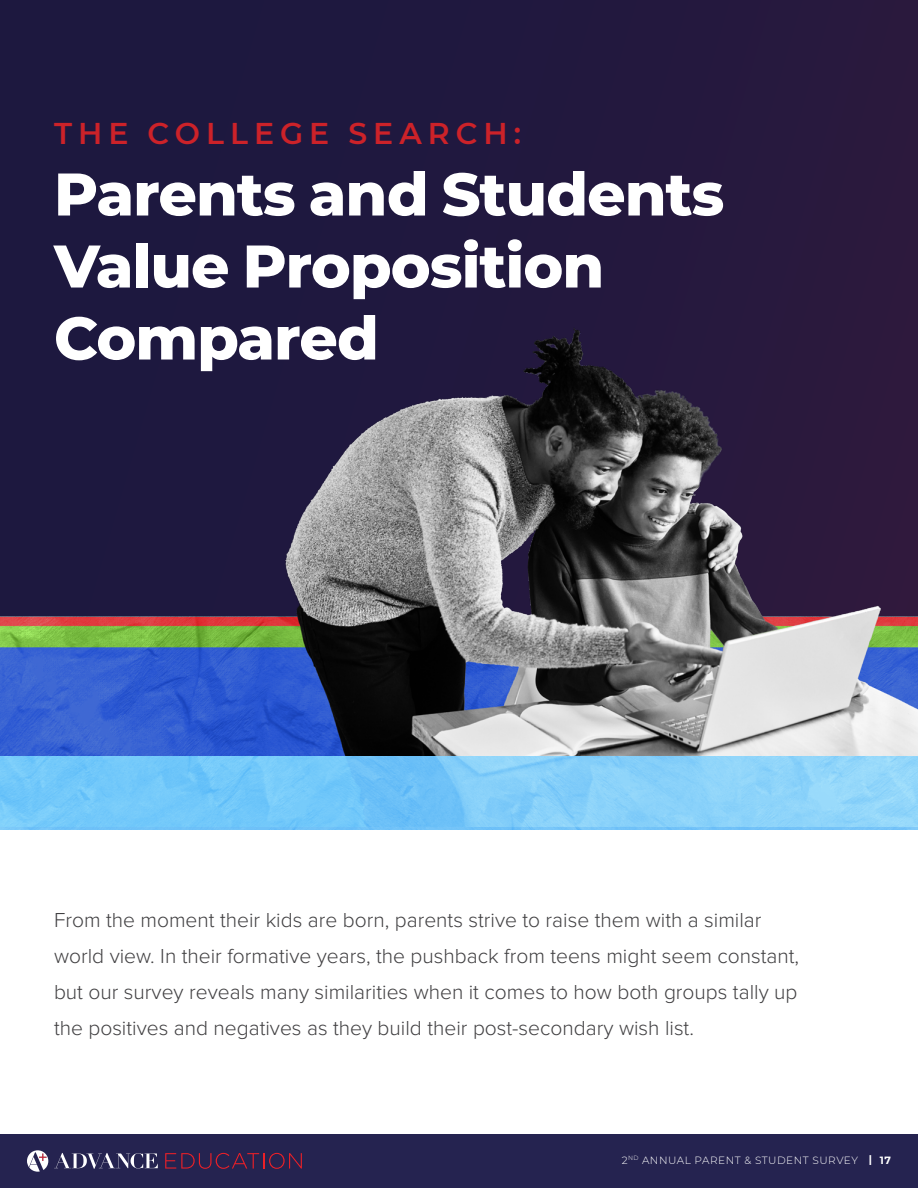
<style>
.page{position:relative;width:918px;height:1188px;background:#fff}
.page>*{position:absolute;margin:0;border:0;box-sizing:border-box;transform-origin:0 0}
.t1{font:800 60px/72px "Montserrat";letter-spacing:-.015em;color:#fff}
.t2{font:600 30px "Montserrat";letter-spacing:.2em;color:#cc2229}
.t3{font:300 21px/36px "Proxima Nova";color:#414042}
.t4{font:300 10.5px "Montserrat";letter-spacing:.05em;color:#fff}
.s1{font-weight:700}
</style>
<div class="page">
<div style="left:0;top:1134px;width:918px;height:54px;background:#252350"></div>
<svg style="left:27px;top:1150px;width:21px;height:22px"></svg>
<svg style="left:54px;top:1153px;width:104px;height:16px"></svg>
<svg style="left:165px;top:1153px;width:137px;height:16px"></svg>
<div style="left:0;top:0;width:918px;height:830px;background:#20183f"></div>
<img style="left:0;top:266px;width:918px;height:490px">
<svg style="left:0;top:756px;width:918px;height:74px;background:#7dccf9"></svg>
<h2 class="t2" style="left:54px;top:112px;width:469px">THE COLLEGE SEARCH:</h2>
<h1 class="t1" style="left:54px;top:155px;width:672px">Parents and Students<br>Value Proposition<br>Compared</h1>
<p class="t3" style="left:54px;top:902px;width:747px">From the moment their kids are born, parents strive to raise them with a similar world view. In their formative years, the pushback from teens might seem constant, but our survey reveals many similarities when it comes to how both groups tally up the positives and negatives as they build their post-secondary wish list.</p>
<p class="t4" style="left:622px;top:1153px;width:271px">2<sup>ND</sup> ANNUAL PARENT &amp; STUDENT SURVEY <span class="s1">| 17</span></p>
</div>
